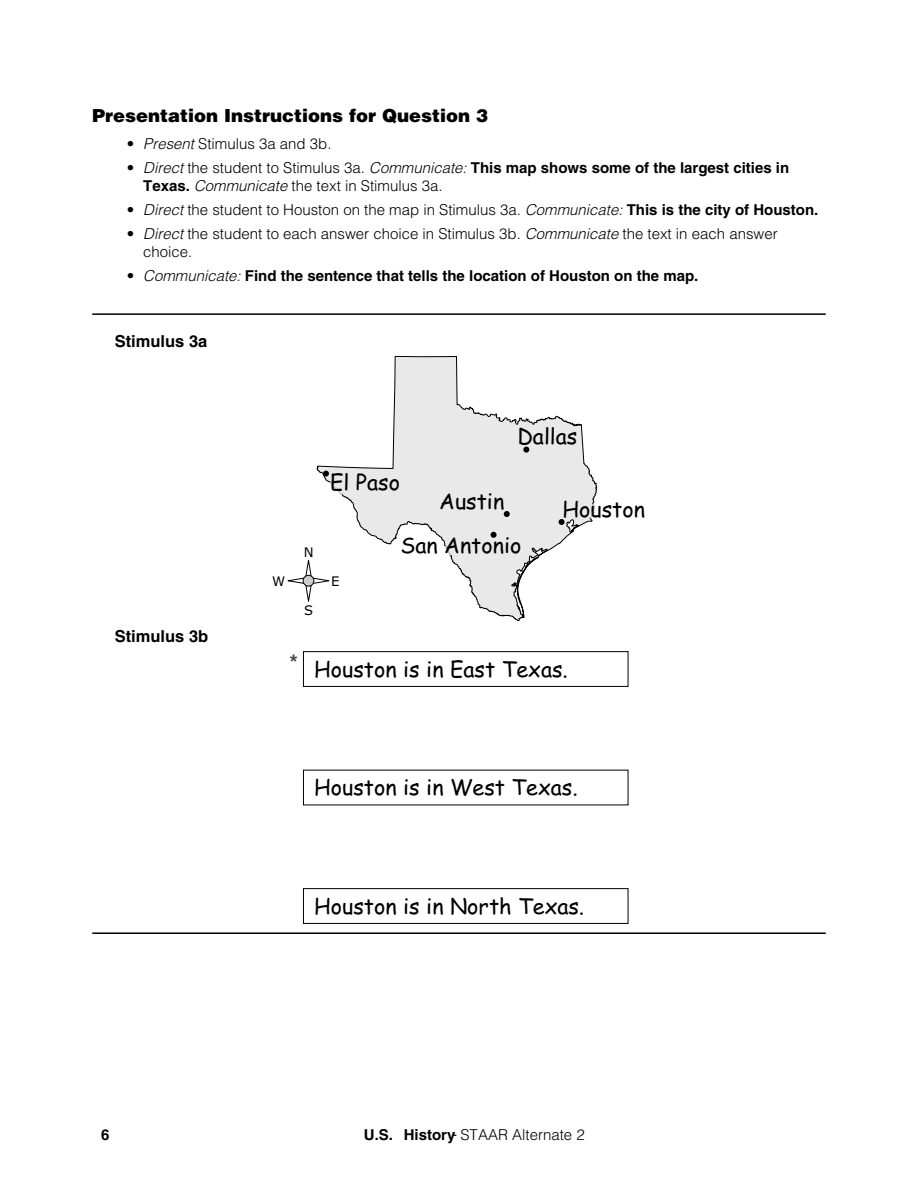
<style>
.page{position:relative;width:918px;height:1188px;background:#fff}
.page>*{position:absolute;margin:0;border:0;box-sizing:border-box;transform-origin:0 0}
.t1{font:21.6px "Comic Sans MS";color:#000}
.t2{font:700 21.6px "Helvetica LT Std";color:#4e4e4e}
.t3{font:900 18px "Helvetica LT Std";color:#000}
.t4{font:700 16.5px "Helvetica LT Std";color:#000}
.t5{font:300 15px/18px "Helvetica LT Std";color:#000}
.t6{font:700 15px "Helvetica LT Std";color:#000}
.t7{font:13.2px "Verdana";color:#000}
.s1{font-style:italic}
.s2{font-weight:700}
.s3{font-weight:300}
.s4{font-weight:300;font-style:italic}
.s5{font-weight:400;font-stretch:condensed}
</style>
<div class="page">
<div style="left:303px;top:888px;width:325px;height:36px;border:1px solid #000"></div>
<div style="left:303px;top:651px;width:325px;height:36px;border:1px solid #000"></div>
<hr style="left:92px;top:932px;width:734px;height:2px;background:#000">
<hr style="left:92px;top:313px;width:734px;height:2px;background:#000">
<svg style="left:317px;top:313px;width:280px;height:305px"></svg>
<svg style="left:513px;top:556px;width:26px;height:66px"></svg>
<svg style="left:523px;top:447px;width:6px;height:6px"></svg>
<svg style="left:504px;top:511px;width:6px;height:6px"></svg>
<svg style="left:559px;top:519px;width:6px;height:6px"></svg>
<svg style="left:491px;top:532px;width:6px;height:6px"></svg>
<svg style="left:287px;top:557px;width:46px;height:48px"></svg>
<div style="left:303px;top:575px;width:11px;height:11px;background:#ccc;border-radius:50%"></div>
<div style="left:303px;top:575px;width:11px;height:11px;border:1px solid #000;border-radius:50%"></div>
<svg style="left:323px;top:471px;width:20px;height:25px"></svg>
<svg style="left:445px;top:545px;width:6px;height:12px"></svg>
<svg style="left:589px;top:503px;width:7px;height:21px"></svg>
<h1 class="t3" style="left:92px;top:105px;width:397px">Presentation Instructions for Question 3</h1>
<p class="t5" style="left:127px;top:136px;width:206px">• <span class="s1">Present</span> Stimulus 3a and 3b.</p>
<p class="t5" style="left:143px;top:160px;width:648px;text-indent:-16px">• <span class="s1">Direct</span> the student to Stimulus 3a. <span class="s1">Communicate:</span> <span class="s2">This map shows some of the largest cities in<br>Texas.</span> <span class="s1">Communicate</span> the text in Stimulus 3a.</p>
<p class="t5" style="left:127px;top:202px;width:693px">• <span class="s1">Direct</span> the student to Houston on the map in Stimulus 3a. <span class="s1">Communicate:</span> <span class="s2">This is the city of Houston.</span></p>
<p class="t5" style="left:143px;top:226px;width:636px;text-indent:-16px">• <span class="s1">Direct</span> the student to each answer choice in Stimulus 3b. <span class="s1">Communicate</span> the text in each answer choice.</p>
<p class="t6" style="left:127px;top:270px;width:573px"><span class="s3">•</span> <span class="s4">Communicate:</span> Find the sentence that tells the location of Houston on the map.</p>
<h2 class="t4" style="left:115px;top:335px;width:94px">Stimulus 3a</h2>
<h2 class="t4" style="left:115px;top:630px;width:95px">Stimulus 3b</h2>
<p class="t7" style="left:304px;top:547px;width:11px">N</p>
<p class="t1" style="left:330px;top:474px;width:72px">El Paso</p>
<p class="t1" style="left:517px;top:427px;width:62px">Dallas</p>
<p class="t1" style="left:439px;top:492px;width:67px">Austin</p>
<p class="t1" style="left:563px;top:500px;width:84px">Houston</p>
<p class="t1" style="left:400px;top:536px;width:123px">San Antonio</p>
<p class="t7" style="left:272px;top:575px;width:15px">W</p>
<p class="t7" style="left:331px;top:576px;width:10px">E</p>
<p class="t7" style="left:304px;top:605px;width:11px">S</p>
<p class="t2" style="left:290px;top:649px;width:10px">*</p>
<p class="t1" style="left:314px;top:660px;width:255px">Houston is in East Texas.</p>
<p class="t1" style="left:314px;top:779px;width:265px">Houston is in West Texas.</p>
<p class="t1" style="left:314px;top:897px;width:272px">Houston is in North Texas.</p>
<p class="t6" style="left:101px;top:1129px;width:10px">6</p>
<p class="t5" style="left:364px;top:1127px;width:222px"><span class="s2">U.S. History</span><span class="s5">-</span> STAAR Alternate 2</p>
</div>
